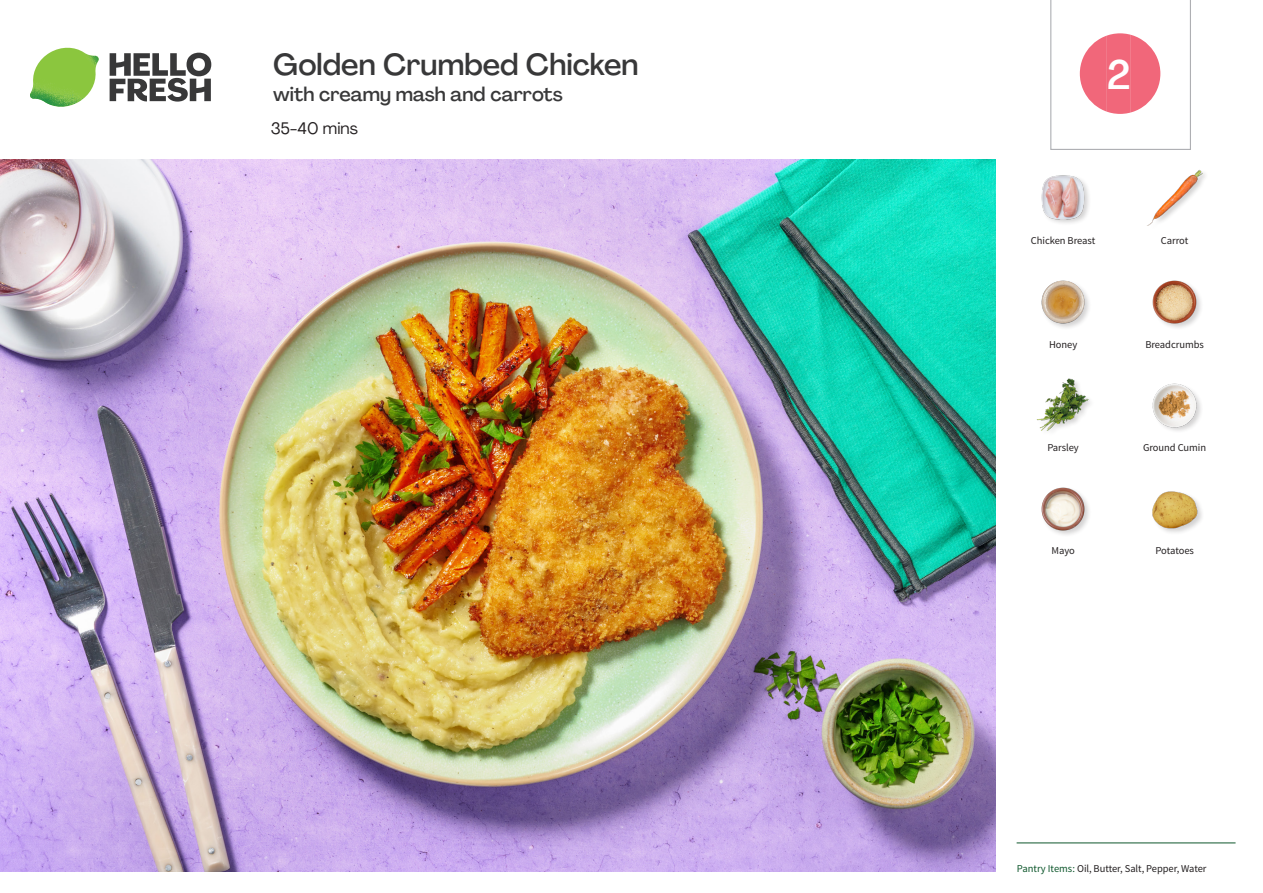
<style>
.page{position:relative;width:1263px;height:893px;background:#fff}
.page>*{position:absolute;margin:0;border:0;box-sizing:border-box;transform-origin:0 0}
._24_Recipe_Nr_Bag{font:500 40.5px "Agrandir";color:#fff}
._15_Titel_UK{font:500 30px "Agrandir";color:#383839}
._15_Titel_UK-2{font:500 19.5px "Agrandir";color:#383839}
._02_Box_Type{font:16.5px "Agrandir";color:#231f20}
._18_FRONT_ingredient{font:10.5px "Source Sans Pro";letter-spacing:-.005em;color:#231f20}
.t1{font:10.5px "Source Sans Variable";letter-spacing:-.005em;color:#231f20}
.s1{font-family:"Source Sans Pro";color:#0e572c}
</style>
<div class="page">
<svg style="left:110px;top:53px;width:101px;height:49px"></svg>
<img style="left:30px;top:48px;width:69px;height:59px">
<img style="left:0;top:159px;width:995px;height:713px">
<hr style="left:1016px;top:843px;width:219px;height:1px;background:#0e572c">
<img style="left:1041px;top:175px;width:48px;height:48px">
<img style="left:1147px;top:170px;width:56px;height:56px">
<img style="left:1152px;top:280px;width:49px;height:48px">
<img style="left:1041px;top:280px;width:48px;height:48px">
<img style="left:1152px;top:383px;width:49px;height:48px">
<img style="left:1036px;top:378px;width:54px;height:53px">
<img style="left:1152px;top:491px;width:50px;height:42px">
<img style="left:1041px;top:487px;width:48px;height:48px">
<svg style="left:1050px;top:0;width:141px;height:150px"></svg>
<p class="_15_Titel_UK" style="left:273px;top:46px;width:367px">Golden Crumbed Chicken</p>
<p class="_15_Titel_UK-2" style="left:273px;top:82px;width:291px">with creamy mash and carrots</p>
<p class="_02_Box_Type" style="left:271px;top:118px;width:89px">35-40 mins</p>
<p class="_24_Recipe_Nr_Bag" style="left:1107px;top:50px;width:25px">2</p>
<p class="_18_FRONT_ingredient" style="left:1031px;top:234px;width:66px">Chicken Breast</p>
<p class="_18_FRONT_ingredient" style="left:1161px;top:234px;width:29px">Carrot</p>
<p class="_18_FRONT_ingredient" style="left:1049px;top:338px;width:30px">Honey</p>
<p class="_18_FRONT_ingredient" style="left:1145px;top:338px;width:60px">Breadcrumbs</p>
<p class="_18_FRONT_ingredient" style="left:1047px;top:441px;width:33px">Parsley</p>
<p class="_18_FRONT_ingredient" style="left:1143px;top:441px;width:65px">Ground Cumin</p>
<p class="_18_FRONT_ingredient" style="left:1051px;top:544px;width:25px">Mayo</p>
<p class="_18_FRONT_ingredient" style="left:1155px;top:544px;width:40px">Potatoes</p>
<p class="t1" style="left:1017px;top:862px;width:191px"><span class="s1">Pantry Items:</span> Oil, Butter, Salt, Pepper, Water</p>
</div>
